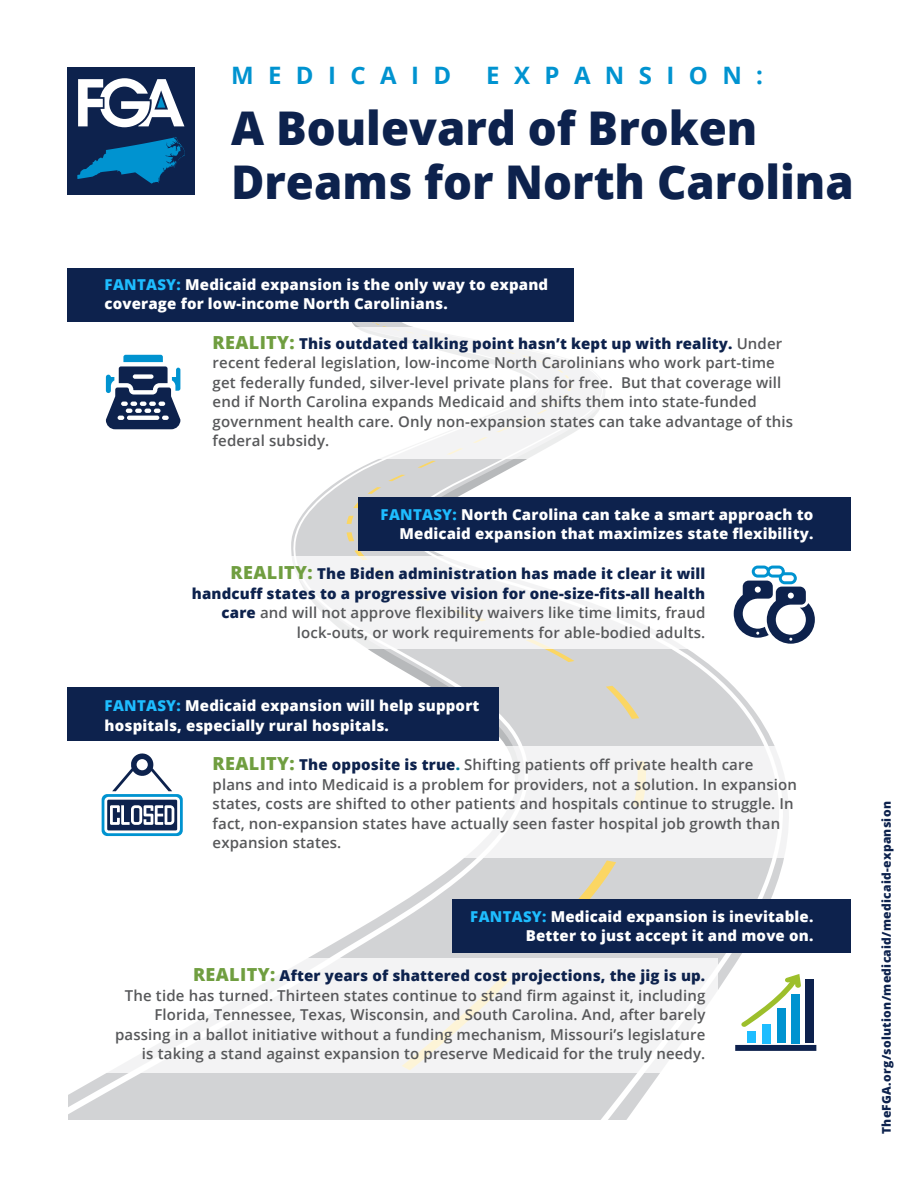
<style>
.page{position:relative;width:918px;height:1188px;background:#fff}
.page>*{position:absolute;margin:0;border:0;box-sizing:border-box;transform-origin:0 0}
.t1{font:800 46.5px/54px "Open Sans";color:#0d224d}
.t2{font:700 24px "Open Sans";letter-spacing:.6em;color:#0093d0}
.body_text{font:600 15px/19.5px "Open Sans";letter-spacing:.01em;color:#57585a}
.body_text-2{font:800 15px/19.5px "Open Sans";letter-spacing:.01em;color:#fff}
.body_text-3{font:800 15px/19.5px "Open Sans";letter-spacing:.01em;color:#0d224d;text-align:right}
.t3{font:800 12px "Open Sans";letter-spacing:.025em;color:#0d224d}
.s1{color:#1ebdff}
.s2{font-weight:800;font-size:18px;color:#709e40}
.s3{font-weight:800;color:#0d224d}
.s4{font-size:18px;color:#709e40}
.s5{font-weight:600;color:#57585a}
.s6{font-weight:800;color:#007c9b}
</style>
<div class="page">
<svg style="left:541px;top:565px;width:242px;height:555px;fill:#d2d3d5"></svg>
<svg style="left:68px;top:354px;width:473px;height:766px"></svg>
<svg style="left:526px;top:649px;width:48px;height:13px"></svg>
<svg style="left:606px;top:686px;width:33px;height:33px"></svg>
<svg style="left:561px;top:860px;width:55px;height:39px;background:#d9d3bf"></svg>
<svg style="left:347px;top:322px;width:194px;height:234px"></svg>
<div style="left:68px;top:68px;width:127px;height:127px;background:#0d224d"></div>
<svg style="left:78px;top:78px;width:106px;height:49px"></svg>
<svg style="left:77px;top:137px;width:108px;height:47px"></svg>
<div style="left:358px;top:497px;width:492px;height:54px;background:#0d224d"></div>
<div style="left:68px;top:687px;width:432px;height:54px;background:#0d224d"></div>
<div style="left:452px;top:899px;width:398px;height:54px;background:#0d224d"></div>
<div style="left:68px;top:268px;width:506px;height:54px;background:#0d224d"></div>
<div style="left:203px;top:327px;width:595px;height:132px;background:#fff"></div>
<div style="left:195px;top:556px;width:519px;height:93px;background:#fff"></div>
<div style="left:203px;top:746px;width:617px;height:112px;background:#fff"></div>
<div style="left:97px;top:958px;width:620px;height:114px;background:#f3f3f4"></div>
<svg style="left:102px;top:752px;width:81px;height:84px"></svg>
<svg style="left:734px;top:566px;width:81px;height:78px"></svg>
<svg style="left:106px;top:355px;width:74px;height:74px"></svg>
<div style="left:735px;top:1045px;width:81px;height:6px;background:#0d214d"></div>
<div style="left:748px;top:1031px;width:8px;height:12px;background:#1ebdff"></div>
<div style="left:763px;top:1024px;width:8px;height:19px;background:#1ebdff"></div>
<div style="left:777px;top:1008px;width:8px;height:35px;background:#0093d0"></div>
<div style="left:791px;top:994px;width:8px;height:49px;background:#0093d0"></div>
<svg style="left:741px;top:974px;width:60px;height:53px"></svg>
<div style="left:806px;top:980px;width:8px;height:63px;background:#0d214d"></div>
<p class="t2" style="left:231px;top:58px;width:222px">MEDICAID</p>
<p class="t2" style="left:486px;top:58px;width:278px">EXPANSION:</p>
<p class="t1" style="left:231px;top:99px;width:624px">A Boulevard of Broken<br>Dreams for North Carolina</p>
<p class="body_text-2" style="left:105px;top:274px;width:445px"><span class="s1">FANTASY:</span> Medicaid expansion is the only way to expand coverage for low-income North Carolinians.</p>
<p class="body_text" style="left:213px;top:333px;width:582px"><span class="s2">REALITY:</span> <span class="s3">This outdated talking point hasn’t kept up with reality.</span> Under recent federal legislation, low-income North Carolinians who work part-time get federally funded, silver-level private plans for free. But that coverage will end if North Carolina expands Medicaid and shifts them into state-funded government health care. Only non-expansion states can take advantage of this federal subsidy.</p>
<p class="body_text-2" style="left:381px;top:504px;width:434px;text-align:right"><span class="s1">FANTASY:</span> North Carolina can take a smart approach to<br>Medicaid expansion that maximizes state flexibility.</p>
<p class="body_text-3" style="left:192px;top:563px;width:515px"><span class="s4">REALITY:</span> The Biden administration has made it clear it will handcuff states to a progressive vision for one-size-fits-all health care <span class="s5">and will not approve flexibility waivers like time limits, fraud lock-outs, or work requirements for able-bodied adults.</span></p>
<p class="body_text-2" style="left:105px;top:695px;width:376px"><span class="s1">FANTASY:</span> Medicaid expansion will help support hospitals, especially rural hospitals.</p>
<p class="body_text" style="left:213px;top:755px;width:586px"><span class="s2">REALITY:</span> <span class="s3">The opposite is true</span><span class="s6">.</span> Shifting patients off private health care<br>plans and into Medicaid is a problem for providers, not a solution. In expansion states, costs are shifted to other patients and hospitals continue to struggle. In fact, non-expansion states have actually seen faster hospital job growth than expansion states.</p>
<p class="body_text-2" style="left:470px;top:906px;width:345px;text-align:right"><span class="s1">FANTASY:</span> Medicaid expansion is inevitable.<br>Better to just accept it and move on.</p>
<p class="body_text" style="left:115px;top:966px;width:592px;text-align:right"><span class="s2">REALITY:</span> <span class="s3">After years of shattered cost projections, the jig is up.<br></span>The tide has turned. Thirteen states continue to stand firm against it, including Florida, Tennessee, Texas, Wisconsin, and South Carolina. And, after barely passing in a ballot initiative without a funding mechanism, Missouri’s legislature is taking a stand against expansion to preserve Medicaid for the truly needy.</p>
<p class="t3" style="left:878px;top:1134px;width:334px;rotate:-90deg">TheFGA.org/solution/medicaid/medicaid-expansion</p>
</div>
